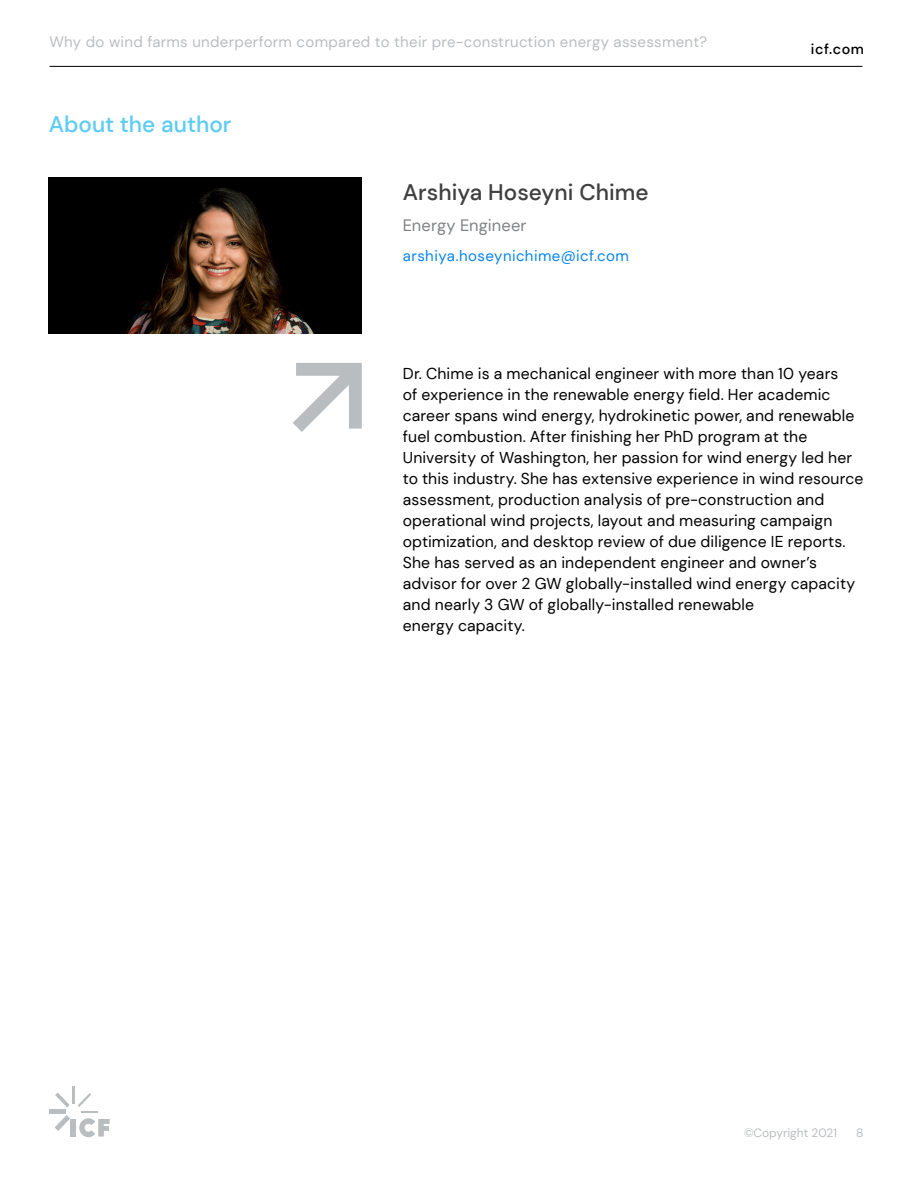
<style>
.page{position:relative;width:918px;height:1188px;background:#fff}
.page>*{position:absolute;margin:0;border:0;box-sizing:border-box;transform-origin:0 0}
.author_name{font:500 22.5px "DM Sans";color:#404040}
.body_paragraph_heade{font:500 22.5px "DM Sans";color:#5cccf5}
.cover_byline{font:16.5px "DM Sans";letter-spacing:.005em;color:#808285}
.body_paragraph{font:15.75px/21px "DM Sans";letter-spacing:.01em;color:#000}
.t1{font:15px "DM Sans";letter-spacing:.02em;color:#babdbf}
.email_style{font:15px "DM Sans";letter-spacing:.03em;color:#0785f2}
.t2{font:500 14.25px "DM Sans";letter-spacing:.04em;color:#000}
.t3{font:12px "DM Sans";color:#babdbf}
</style>
<div class="page">
<svg style="left:79px;top:1118px;width:31px;height:19px"></svg>
<div style="left:71px;top:1119px;width:5px;height:18px;background:#babdbf"></div>
<svg style="left:55px;top:1115px;width:15px;height:16px"></svg>
<div style="left:49px;top:1109px;width:17px;height:5px;background:#babdbf"></div>
<svg style="left:55px;top:1093px;width:15px;height:15px"></svg>
<hr style="left:72px;top:1086px;width:3px;height:18px;background:#babdbf">
<svg style="left:78px;top:1093px;width:20px;height:19px"></svg>
<hr style="left:50px;top:66px;width:812px;height:1px;background:#000">
<img style="left:49px;top:177px;width:313px;height:157px">
<svg style="left:293px;top:363px;width:69px;height:69px"></svg>
<p class="t1" style="left:50px;top:32px;width:659px">Why do wind farms underperform compared to their pre-construction energy assessment?</p>
<p class="body_paragraph_heade" style="left:49px;top:111px;width:184px">About the author</p>
<p class="author_name" style="left:403px;top:178px;width:247px">Arshiya Hoseyni Chime</p>
<p class="cover_byline" style="left:403px;top:215px;width:125px">Energy Engineer</p>
<p class="email_style" style="left:403px;top:246px;width:228px">arshiya.hoseynichime@icf.com</p>
<p class="t2" style="left:811px;top:41px;width:55px">icf.com</p>
<p class="body_paragraph" style="left:403px;top:362px;width:462px">Dr. Chime is a mechanical engineer with more than 10 years<br>of experience in the renewable energy field. Her academic career spans wind energy, hydrokinetic power, and renewable fuel combustion. After finishing her PhD program at the University of Washington, her passion for wind energy led her to this industry. She has extensive experience in wind resource assessment, production analysis of pre-construction and operational wind projects, layout and measuring campaign optimization, and desktop review of due diligence IE reports.<br>She has served as an independent engineer and owner’s advisor for over 2 GW globally-installed wind energy capacity and nearly 3 GW of globally-installed renewable<br>energy capacity.</p>
<p class="t3" style="left:744px;top:1125px;width:94px">©Copyright 2021</p>
<p class="t3" style="left:856px;top:1125px;width:9px">8</p>
</div>
